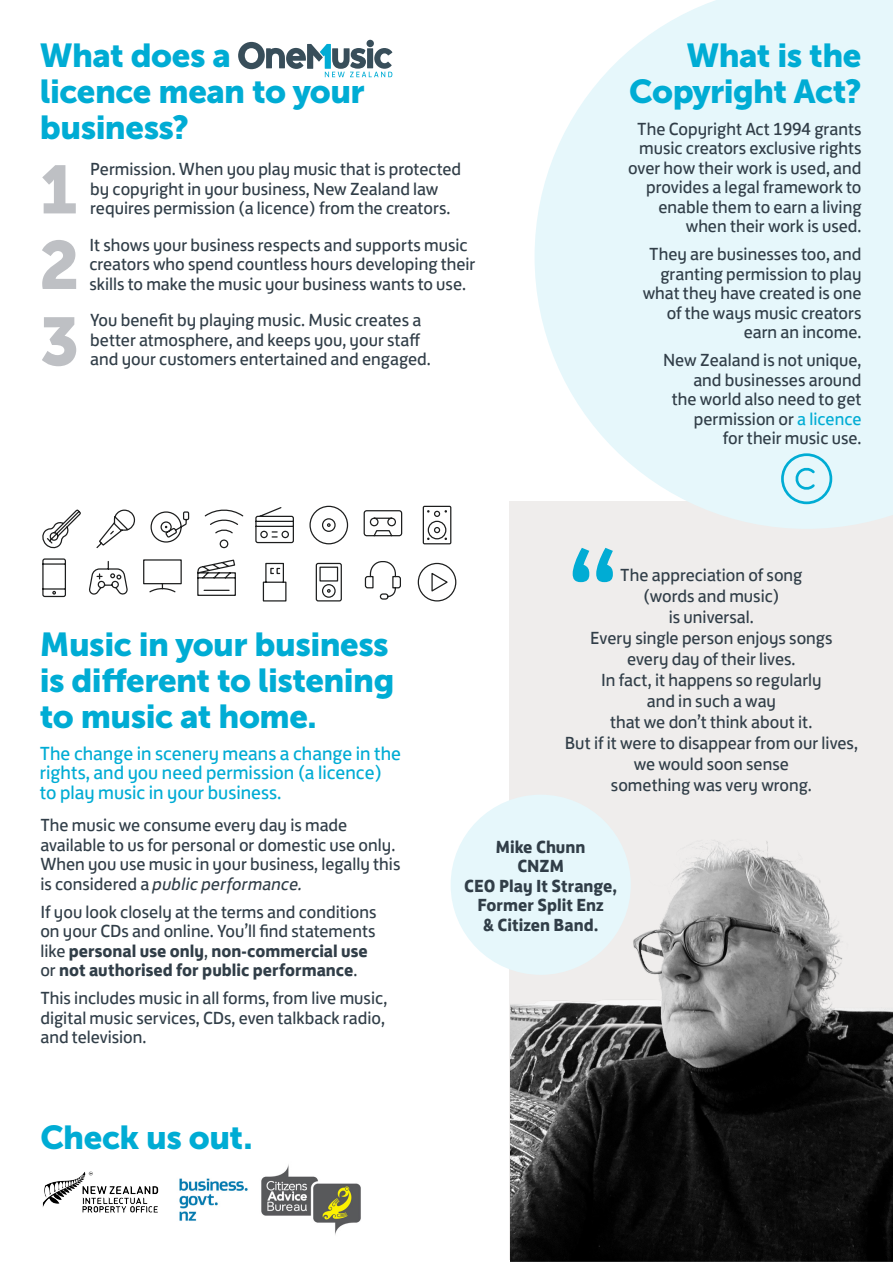
<style>
.page{position:relative;width:893px;height:1263px;background:#fff}
.page>*{position:absolute;margin:0;border:0;box-sizing:border-box;transform-origin:0 0}
.t1{font:700 99px "FS Jack";color:#00acd4}
.t2{font:67.5px "Museo Sans 900";color:#bec0c4}
.headings{font:33px/36px "Museo Sans 900";letter-spacing:-.015em;color:#00acd4}
.Intro_blue_para{font:19.5px/19.5px "FS Jack";color:#00acd4}
.Intro_blue_para-2{font:18px/19.5px "FS Jack";color:#313e48}
.t3{font:700 18px/19.5px "FS Jack";color:#313e48;text-align:center}
.s1{color:#00acd4}
.s2{font-style:italic}
.s3{font-weight:700}
</style>
<div class="page">
<div style="left:509px;top:501px;width:384px;height:759px;background:#efedec"></div>
<svg style="left:535px;top:0;width:358px;height:529px;fill:#e6f7fb"></svg>
<div style="left:451px;top:795px;width:180px;height:180px;background:#e6f7fb;border-radius:50%"></div>
<img style="left:510px;top:795px;width:383px;height:467px">
<img style="left:42px;top:1171px;width:117px;height:42px">
<img style="left:179px;top:1178px;width:69px;height:43px">
<img style="left:261px;top:1164px;width:100px;height:71px">
<svg style="left:363px;top:505px;width:93px;height:96px"></svg>
<svg style="left:255px;top:505px;width:94px;height:96px"></svg>
<svg style="left:143px;top:509px;width:100px;height:87px"></svg>
<svg style="left:42px;top:509px;width:94px;height:89px"></svg>
<svg style="left:238px;top:42px;width:154px;height:35px"></svg>
<svg style="left:780px;top:452px;width:54px;height:53px;background:#bae8f3"></svg>
<p class="headings" style="left:40px;top:37px;width:326px">What does a<br>licence mean to your business?</p>
<p class="t2" style="left:40px;top:151px;width:39px">1</p>
<p class="Intro_blue_para-2" style="left:90px;top:158px;width:372px">Permission. When you play music that is protected by copyright in your business, New Zealand law requires permission (a licence) from the creators.</p>
<p class="t2" style="left:39px;top:227px;width:42px">2</p>
<p class="Intro_blue_para-2" style="left:89px;top:234px;width:388px">It shows your business respects and supports music creators who spend countless hours developing their skills to make the music your business wants to use.</p>
<p class="t2" style="left:40px;top:303px;width:41px">3</p>
<p class="Intro_blue_para-2" style="left:90px;top:309px;width:342px">You benefit by playing music. Music creates a better atmosphere, and keeps you, your staff and your customers entertained and engaged.</p>
<p class="headings" style="left:629px;top:37px;width:234px;text-align:right">What is the<br>Copyright Act?</p>
<p class="Intro_blue_para-2" style="left:628px;top:117px;width:235px;text-align:right">The Copyright Act 1994 grants music creators exclusive rights over how their work is used, and provides a legal framework to enable them to earn a living when their work is used.</p>
<p class="Intro_blue_para-2" style="left:643px;top:243px;width:220px;text-align:right">They are businesses too, and granting permission to play what they have created is one of the ways music creators earn an income.</p>
<p class="Intro_blue_para-2" style="left:663px;top:349px;width:200px;text-align:right">New Zealand is not unique, and businesses around<br>the world also need to get permission or <span class="s1">a licence<br></span>for their music use.</p>
<p class="headings" style="left:40px;top:626px;width:356px">Music in your business is different to listening to music at home.</p>
<p class="Intro_blue_para" style="left:40px;top:741px;width:363px">The change in scenery means a change in the rights, and you need permission (a licence) to play music in your business.</p>
<p class="Intro_blue_para-2" style="left:40px;top:814px;width:361px">The music we consume every day is made available to us for personal or domestic use only.<br>When you use music in your business, legally this is considered a <span class="s2">public performance.</span></p>
<p class="Intro_blue_para-2" style="left:40px;top:900px;width:338px">If you look closely at the terms and conditions on your CDs and online. You’ll find statements like <span class="s3">personal use only</span>, <span class="s3">non-commercial use </span>or <span class="s3">not authorised for public performance</span>.</p>
<p class="Intro_blue_para-2" style="left:40px;top:987px;width:348px">This includes music in all forms, from live music, digital music services, CDs, even talkback radio, and television.</p>
<p class="headings" style="left:40px;top:1119px;width:214px">Check us out.</p>
<p class="t1" style="left:567px;top:506px;width:54px">“</p>
<p class="Intro_blue_para-2" style="left:565px;top:562px;width:295px;line-height:21px;text-align:center">The appreciation of song<br>(words and music)<br>is universal.<br>Every single person enjoys songs<br>every day of their lives.<br>In fact, it happens so regularly<br>and in such a way<br>that we don’t think about it.<br>But if it were to disappear from our lives, we would soon sense<br>something was very wrong.</p>
<p class="t3" style="left:464px;top:835px;width:155px">Mike Chunn<br>CNZM<br>CEO Play It Strange,<br>Former Split Enz<br>&amp; Citizen Band.</p>
</div>
